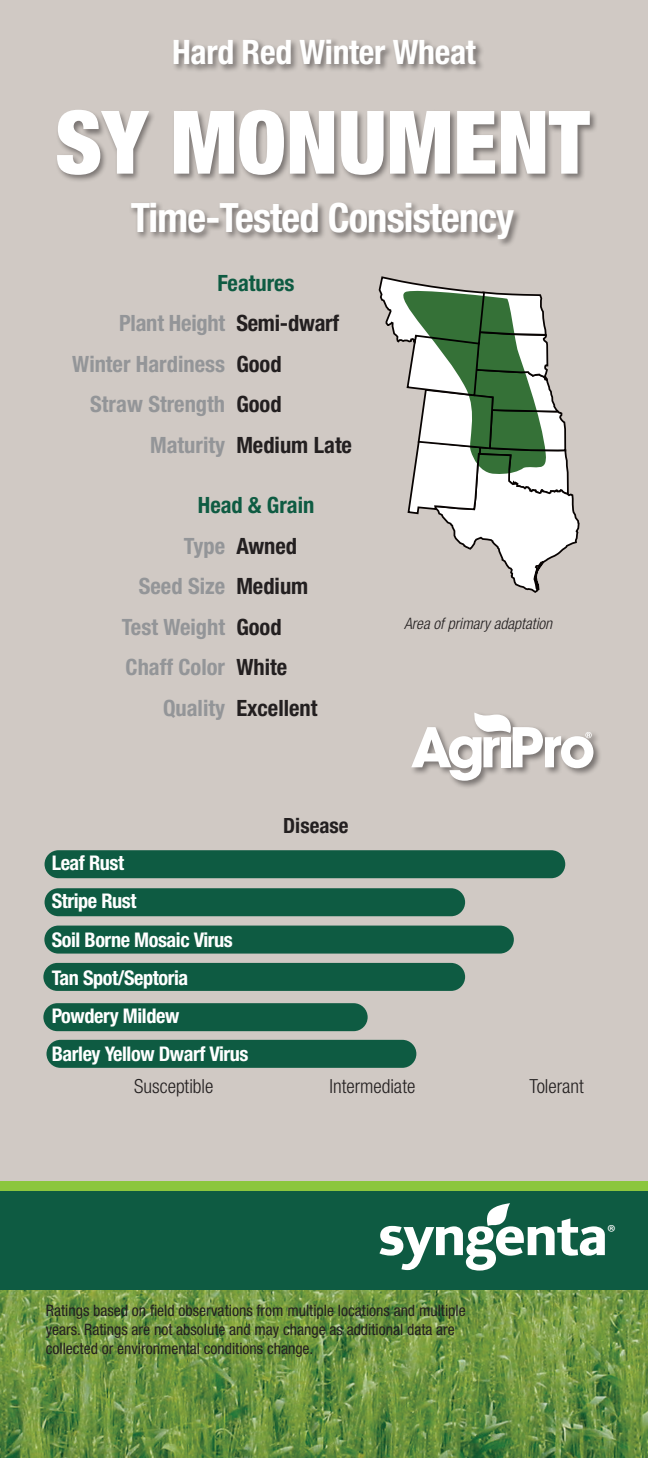
<style>
.page{position:relative;width:648px;height:1458px;background:#fff}
.page>*{position:absolute;margin:0;border:0;box-sizing:border-box;transform-origin:0 0}
.t1{font:900 condensed 87.75px "Helvetica Neue";color:#fff}
.t2{font:700 condensed 40.5px "Helvetica Neue";letter-spacing:-.02em;color:#fff}
.t3{font:700 condensed 33.75px "Helvetica Neue";letter-spacing:-.01em;color:#fff}
.t4{font:700 condensed 22.5px/40.5px "Helvetica Neue";color:#939598}
.t5{font:700 condensed 22.5px "Helvetica Neue";color:#231f20}
.t6{font:700 condensed 22.5px "Helvetica Neue";color:#0e5b42}
.t7{font:700 condensed 20.93px "Helvetica Neue";color:#231f20}
.t8{font:20.7px "Myriad Pro";color:#fff}
.t9{font:700 condensed 20.25px "Helvetica Neue";letter-spacing:-.02em;color:#fff}
.t10{font:300 condensed 19.35px "Helvetica Neue";color:#231f20}
.t11{font:condensed 15.75px/18.9px "Helvetica Neue";color:#231f20}
.t12{font:italic 300 condensed 15.75px "Helvetica Neue";color:#231f20}
.s1{color:#231f20}
.s2{color:#939598}
</style>
<div class="page">
<div style="left:0;top:0;width:648px;height:1204px;background:#d0c9c4"></div>
<div style="left:410px;top:711px;width:192px;height:78px;background:#231f20;opacity:.5"></div>
<svg style="left:411px;top:713px;width:182px;height:68px"></svg>
<div style="left:45px;top:850px;width:520px;height:28px;background:#0e5b42;border-radius:14px"></div>
<img style="left:0;top:1290px;width:648px;height:168px">
<div style="left:0;top:1187px;width:648px;height:103px;background:#0e5b42"></div>
<svg style="left:379px;top:1203px;width:226px;height:68px"></svg>
<div style="left:45px;top:888px;width:420px;height:28px;background:#0e5b42;border-radius:14px"></div>
<div style="left:44px;top:926px;width:470px;height:28px;background:#0e5b42;border-radius:14px"></div>
<div style="left:43px;top:963px;width:422px;height:28px;background:#0e5b42;border-radius:14px"></div>
<div style="left:43px;top:1003px;width:325px;height:28px;background:#0e5b42;border-radius:14px"></div>
<div style="left:46px;top:1040px;width:370px;height:28px;background:#0e5b42;border-radius:14px"></div>
<div style="left:0;top:1181px;width:648px;height:9px;background:#8bc63e"></div>
<div style="left:55px;top:109px;width:544px;height:139px;background:#231f20;opacity:.5"></div>
<svg style="left:378px;top:276px;width:202px;height:317px"></svg>
<div style="left:172px;top:37px;width:313px;height:36px;background:#231f20;opacity:.5"></div>
<p class="t3" style="left:172px;top:32px;width:305px">Hard Red Winter Wheat</p>
<p class="t1" style="left:55px;top:88px;width:536px">SY MONUMENT</p>
<p class="t2" style="left:131px;top:193px;width:385px">Time-Tested Consistency</p>
<p class="t6" style="left:218px;top:269px;width:79px">Features</p>
<p class="t4" style="left:119px;top:303px;width:222px">Plant Height <span class="s1">Semi-dwarf</span></p>
<p class="t4" style="left:72px;top:343px;width:211px">Winter Hardiness <span class="s1">Good</span></p>
<p class="t4" style="left:90px;top:384px;width:193px">Straw Strength <span class="s1">Good</span></p>
<p class="t5" style="left:150px;top:431px;width:203px"><span class="s2">Maturity</span> Medium Late</p>
<p class="t6" style="left:198px;top:492px;width:118px">Head &amp; Grain</p>
<p class="t5" style="left:184px;top:532px;width:115px"><span class="s2">Type</span> Awned</p>
<p class="t4" style="left:139px;top:566px;width:171px">Seed Size <span class="s1">Medium</span></p>
<p class="t4" style="left:122px;top:606px;width:167px">Test Weight <span class="s1">Good<br></span>Chaff Color <span class="s1">White</span></p>
<p class="t5" style="left:163px;top:694px;width:156px"><span class="s2">Quality</span> Excellent</p>
<p class="t9" style="left:52px;top:851px;width:74px">Leaf Rust</p>
<p class="t9" style="left:52px;top:889px;width:86px">Stripe Rust</p>
<p class="t9" style="left:52px;top:927px;width:183px">Soil Borne Mosaic Virus</p>
<p class="t9" style="left:52px;top:965px;width:138px">Tan Spot/Septoria</p>
<p class="t9" style="left:52px;top:1004px;width:129px">Powdery Mildew</p>
<p class="t9" style="left:52px;top:1042px;width:198px">Barley Yellow Dwarf Virus</p>
<p class="t7" style="left:283px;top:813px;width:67px">Disease</p>
<p class="t12" style="left:404px;top:615px;width:150px">Area of primary adaptation</p>
<p class="t10" style="left:134px;top:1075px;width:81px">Susceptible</p>
<p class="t10" style="left:330px;top:1075px;width:87px">Intermediate</p>
<p class="t10" style="left:530px;top:1075px;width:56px">Tolerant</p>
<p class="t11" style="left:46px;top:1301px;width:421px">Ratings based on field observations from multiple locations and multiple years. Ratings are not absolute and may change as additional data are collected or environmental conditions change.</p>
<p class="t8" style="left:607px;top:1219px;width:10px">®</p>
</div>
